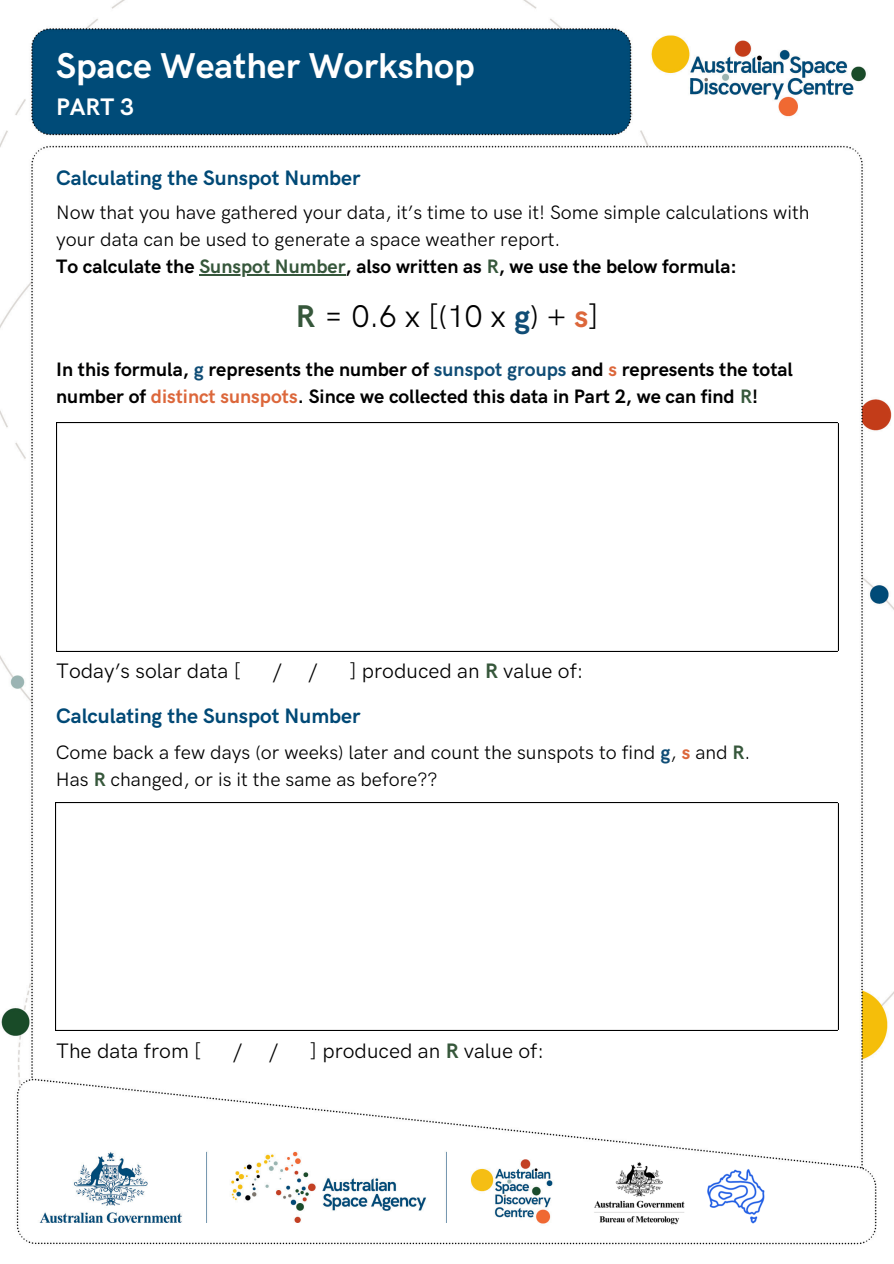
<style>
.page{position:relative;width:894px;height:1264px;background:#fff}
.page>*{position:absolute;margin:0;border:0;box-sizing:border-box;transform-origin:0 0}
.t1{font:700 36px "HK Grotesk Pro";color:#fff}
.t2{font:31.5px "HK Grotesk Pro";color:#000}
.t3{font:700 24px "HK Grotesk Pro";color:#fff}
.t4{font:21px "HK Grotesk Pro";color:#000}
.t5{font:700 21px "HK Grotesk Pro";color:#004976}
.t6{font:19.5px/27px "HK Grotesk Pro";color:#000}
.t7{font:700 19.5px "HK Grotesk Pro";color:#000}
.s1{color:#36573b}
.s2{font-weight:700;color:#36573b}
.s3{font-weight:700;color:#104d76}
.s4{font-weight:700;color:#dc673b}
.s5{color:#104d76}
.s6{color:#dc673b}
</style>
<div class="page">
<img style="left:0;top:0;width:893px;height:1245px">
<img style="left:56px;top:423px;width:782px;height:228px">
<hr style="left:199px;top:274px;width:146px;height:1px;background:#36573b">
<img style="left:56px;top:802px;width:782px;height:228px">
<img style="left:593px;top:1160px;width:172px;height:64px">
<p class="t1" style="left:56px;top:46px;width:420px">Space Weather Workshop</p>
<h1 class="t3" style="left:56px;top:94px;width:79px">PART 3</h1>
<h3 class="t5" style="left:56px;top:166px;width:306px">Calculating the Sunspot Number</h3>
<h4 class="t6" style="left:56px;top:200px;width:754px">Now that you have gathered your data, it’s time to use it! Some simple calculations with your data can be used to generate a space weather report.</h4>
<p class="t7" style="left:56px;top:255px;width:682px">To calculate the <span class="s1">Sunspot Number</span>, also written as <span class="s1">R</span>, we use the below formula:</p>
<p class="t2" style="left:296px;top:299px;width:304px"><span class="s2">R</span> = 0.6 x [(10 x <span class="s3">g</span>) + <span class="s4">s</span>]</p>
<h2 class="t7" style="left:56px;top:358px;width:738px">In this formula, <span class="s5">g</span> represents the number of <span class="s5">sunspot groups</span> and <span class="s6">s</span> represents the total</h2>
<h4 class="t7" style="left:56px;top:385px;width:703px">number of <span class="s6">distinct sunspots</span>. Since we collected this data in Part 2, we can find <span class="s1">R</span>!</h4>
<p class="t4" style="left:56px;top:659px;width:186px">Today’s solar data [</p>
<p class="t4" style="left:272px;top:659px;width:10px">/</p>
<p class="t4" style="left:308px;top:659px;width:10px">/</p>
<p class="t4" style="left:349px;top:659px;width:235px">] produced an <span class="s2">R</span> value of:</p>
<p class="t5" style="left:56px;top:704px;width:306px">Calculating the Sunspot Number</p>
<h4 class="t6" style="left:56px;top:739px;width:696px">Come back a few days (or weeks) later and count the sunspots to find <span class="s3">g</span>, <span class="s4">s</span> and <span class="s2">R</span>.</h4>
<p class="t6" style="left:56px;top:766px;width:383px">Has <span class="s2">R</span> changed, or is it the same as before??</p>
<p class="t4" style="left:56px;top:1038px;width:146px">The data from [</p>
<p class="t4" style="left:233px;top:1038px;width:10px">/</p>
<p class="t4" style="left:269px;top:1038px;width:10px">/</p>
<p class="t4" style="left:310px;top:1038px;width:235px">] produced an <span class="s2">R</span> value of:</p>
</div>
